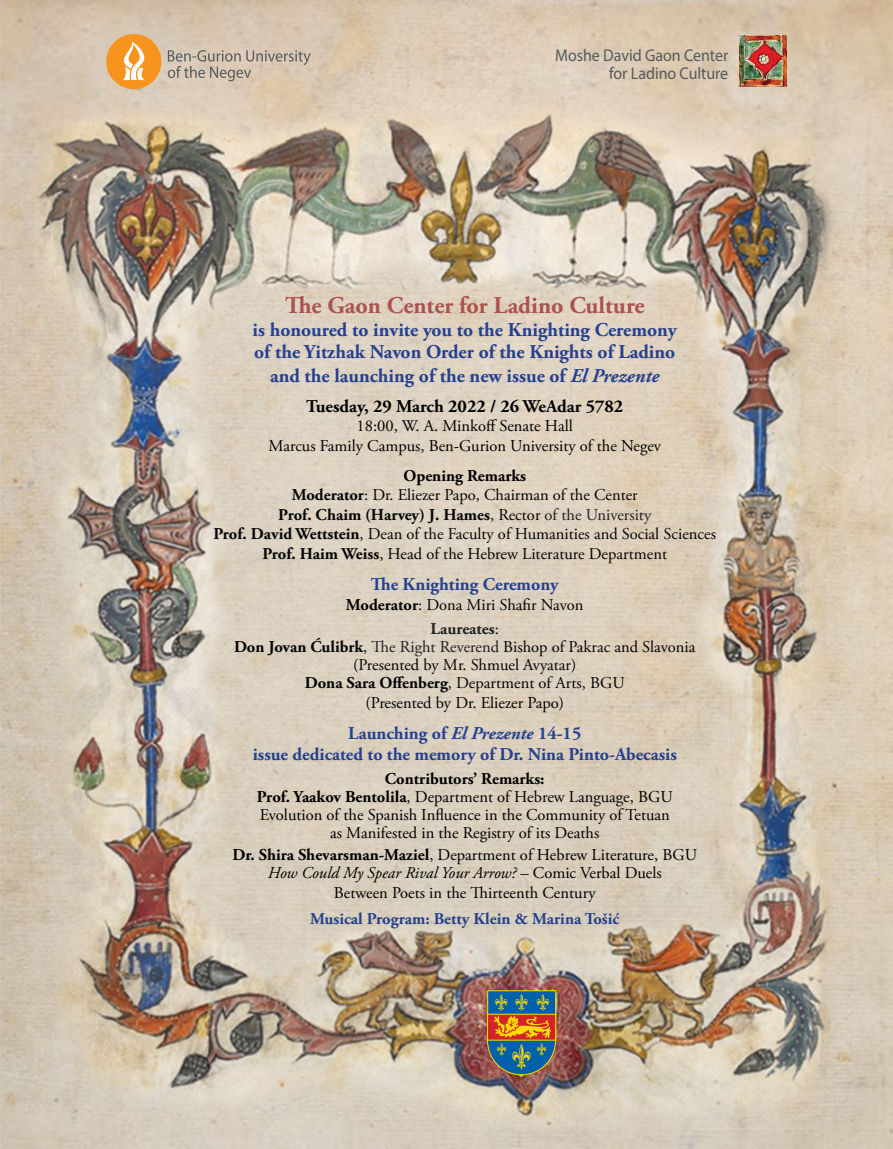
<style>
.page{position:relative;width:893px;height:1149px;background:#fff}
.page>*{position:absolute;margin:0;border:0;box-sizing:border-box;transform-origin:0 0}
.t1{font:700 24px "Adobe Garamond Pro";color:#ab5350}
.t2{font:700 19.5px/23px "Adobe Garamond Pro";color:#25408f;text-align:center}
.t3{font:700 18px/21px "Adobe Garamond Pro";color:#25408f;text-align:center}
.t4{font:700 18px "Adobe Garamond Pro";color:#000}
.t5{font:16.95px/18px "Myriad Pro";letter-spacing:-.005em;color:#58595b;text-align:right;scale:.94 1}
.t6{font:16.5px/18px "Adobe Garamond Pro";color:#000;text-align:center}
.t7{font:16.5px/19.5px "Adobe Garamond Pro";color:#050505;text-align:center}
.t8{font:700 16.5px "Adobe Garamond Pro";color:#25408f}
.s1{font-style:italic}
.s2{color:#050505}
.s3{font-weight:700;color:#000}
.s4{font-weight:700}
.s5{color:#000}
.s6{color:#202122}
.s7{font-weight:700;color:#202122}
</style>
<div class="page">
<img style="left:0;top:0;width:893px;height:1148px">
<div style="left:106px;top:34px;width:55px;height:55px;background:#f7941e;border-radius:50%"></div>
<svg style="left:113px;top:41px;width:32px;height:39px"></svg>
<svg style="left:168px;top:50px;width:143px;height:31px;background:#c4b7a6"></svg>
<img style="left:740px;top:35px;width:47px;height:52px">
<svg style="left:487px;top:989px;width:69px;height:86px;background:#5f686d"></svg>
<p class="t5" style="left:555px;top:46px;width:186px">Moshe David Gaon Center for Ladino Culture</p>
<h1 class="t1" style="left:285px;top:291px;width:361px">The Gaon Center for Ladino Culture</h1>
<p class="t2" style="left:253px;top:318px;width:426px">is honoured to invite you to the Knighting Ceremony of the Yitzhak Navon Order of the Knights of Ladino and the launching of the new issue of <span class="s1">El Prezente</span></p>
<p class="t4" style="left:306px;top:395px;width:318px">Tuesday, 29 March 2022 / 26 We<span class="s2">Adar</span> 5782</p>
<p class="t6" style="left:268px;top:417px;width:394px;line-height:19.5px">18:00, W A. . MinkoffSenate Hall<br>Marcus Family Campus, Ben-Gurion University of the Negev</p>
<p class="t7" style="left:214px;top:466px;width:504px"><span class="s3">Opening Remarks<br></span><span class="s4">Moderator</span>: Dr. Eliezer Papo, Chairman of the Center<br><span class="s4">Prof. Chaim (Harvey . J) Hames</span>, <span class="s5">Rector</span> <span class="s6">of the University<br></span><span class="s4">Prof. David Wettstein</span>, Dean of the Faculty of Humanities and Social Sciences <span class="s4">Prof. Haim Weiss</span>, Head of the Hebrew Literature Department</p>
<p class="t3" style="left:371px;top:574px;width:189px">The Knighting Ceremony</p>
<p class="t7" style="left:346px;top:593px;width:239px;line-height:23.7px"><span class="s4">Moderator</span>: Dona Miri Shafir Navon<br><span class="s7">Laureates</span>:</p>
<p class="t7" style="left:234px;top:638px;width:463px;line-height:18px"><span class="s4">Don Jovan Ćulibrk</span>, <span class="s6">The Right Reverend</span> Bishop of Pakrac and Slavonia (Presented by Mr. Shmuel Avyatar(<br><span class="s4">Dona Sara Offenberg</span>, Department of Arts, BGU</p>
<p class="t6" style="left:365px;top:693px;width:200px">(Presented by Dr. Eliezer Papo(</p>
<p class="t3" style="left:253px;top:723px;width:425px">Launching of <span class="s1">El Prezente</span> 14-15<br>issue dedicated to the memory of Dr. Nina Pinto-Abecasis</p>
<p class="t6" style="left:257px;top:770px;width:417px"><span class="s4">Contributors’ Remarks:<br>Prof. Yaakov Bentolila</span>, Department of Hebrew Language, BGU Evolution of the Spanish Influence in the Community of Tetuan as Manifested in the Registry of its Deaths</p>
<p class="t6" style="left:233px;top:846px;width:466px"><span class="s4">Dr. Shira Shevarsman-Maziel</span>, Department of Hebrew Literature, BGU<br><span class="s1">How Could My Spear Rival Your Arrow?</span> – Comic Verbal Duels</p>
<p class="t6" style="left:334px;top:883px;width:263px">Between Poets in the Thirteenth Century</p>
<p class="t8" style="left:310px;top:908px;width:311px">Musical Program: Betty Klein &amp; Marina Tošić</p>
</div>
